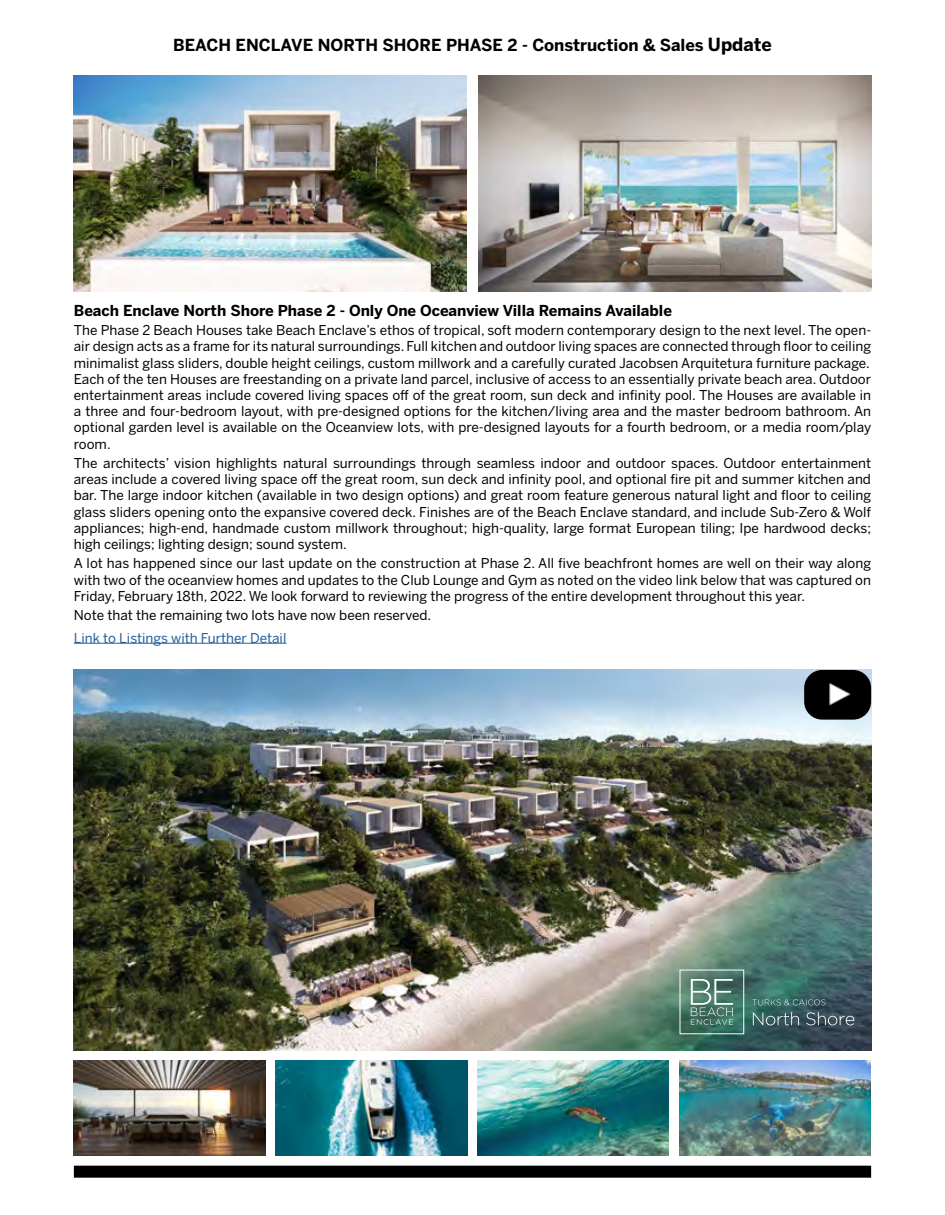
<style>
.page{position:relative;width:945px;height:1215px;background:#fff}
.page>*{position:absolute;margin:0;border:0;box-sizing:border-box;transform-origin:0 0}
.t1{font:700 16.5px "Benton Sans";color:#000}
.t2{font:700 15px "Benton Sans";color:#000}
.t3{font:13.5px/16.2px "Benton Sans";color:#000;text-align:justify}
.t4{font:13.5px "Benton Sans";color:#215e9e}
.s1{font-size:18px}
</style>
<div class="page">
<img style="left:74px;top:1060px;width:191px;height:95px">
<img style="left:477px;top:1061px;width:192px;height:94px">
<img style="left:74px;top:670px;width:797px;height:380px">
<img style="left:478px;top:75px;width:393px;height:216px">
<img style="left:74px;top:75px;width:393px;height:216px">
<svg style="left:691px;top:979px;width:42px;height:46px;background:#6a9082"></svg>
<div style="left:680px;top:970px;width:64px;height:64px;border:1px solid #fff"></div>
<svg style="left:753px;top:1012px;width:101px;height:13px"></svg>
<svg style="left:753px;top:999px;width:72px;height:6px"></svg>
<div style="left:74px;top:1166px;width:797px;height:12px;background:#000"></div>
<hr style="left:74px;top:643px;width:212px;height:1px;background:#215e9e">
<img style="left:276px;top:1061px;width:191px;height:94px">
<img style="left:679px;top:1061px;width:192px;height:94px">
<img style="left:804px;top:670px;width:67px;height:50px">
<p class="t1" style="left:173px;top:35px;width:600px">BEACH ENCLAVE NORTH SHORE PHASE 2 - Construction &amp; Sales <span class="s1">Update</span></p>
<p class="t2" style="left:74px;top:301px;width:600px">Beach Enclave North Shore Phase 2 - Only One Oceanview Villa Remains Available</p>
<p class="t3" style="left:74px;top:322px;width:799px">The Phase 2 Beach Houses take Beach Enclave’s ethos of tropical, soft modern contemporary design to the next level. The open&shy;air design acts as a frame for its natural surroundings. Full kitchen and outdoor living spaces are connected through floor to ceiling minimalist glass sliders, double height ceilings, custom millwork and a carefully curated Jacobsen Arquitetura furniture package.<br>Each of the ten Houses are freestanding on a private land parcel, inclusive of access to an essentially private beach area. Outdoor entertainment areas include covered living spaces off of the great room, sun deck and infinity pool. The Houses are available in a three and four-bedroom layout, with pre-designed options for the kitchen/living area and the master bedroom bathroom. An optional garden level is available on the Oceanview lots, with pre-designed layouts for a fourth bedroom, or a media room/play room.</p>
<p class="t3" style="left:74px;top:455px;width:799px">The architects’ vision highlights natural surroundings through seamless indoor and outdoor spaces. Outdoor entertainment areas include a covered living space off the great room, sun deck and infinity pool, and optional fire pit and summer kitchen and bar. The large indoor kitchen (available in two design options) and great room feature generous natural light and floor to ceiling glass sliders opening onto the expansive covered deck. Finishes are of the Beach Enclave standard, and include Sub-Zero &amp; Wolf appliances; high-end, handmade custom millwork throughout; high-quality, large format European tiling; Ipe hardwood decks; high ceilings; lighting design; sound system.</p>
<p class="t3" style="left:74px;top:555px;width:799px">A lot has happened since our last update on the construction at Phase 2. All five beachfront homes are well on their way along with two of the oceanview homes and updates to the Club Lounge and Gym as noted on the video link below that was captured on Friday, February 18th, 2022. We look forward to reviewing the progress of the entire development throughout this year.</p>
<p class="t3" style="left:74px;top:607px;width:359px">Note that the remaining two lots have now been reserved.</p>
<p class="t4" style="left:74px;top:630px;width:214px">Link to Listings with Further Detail</p>
</div>
